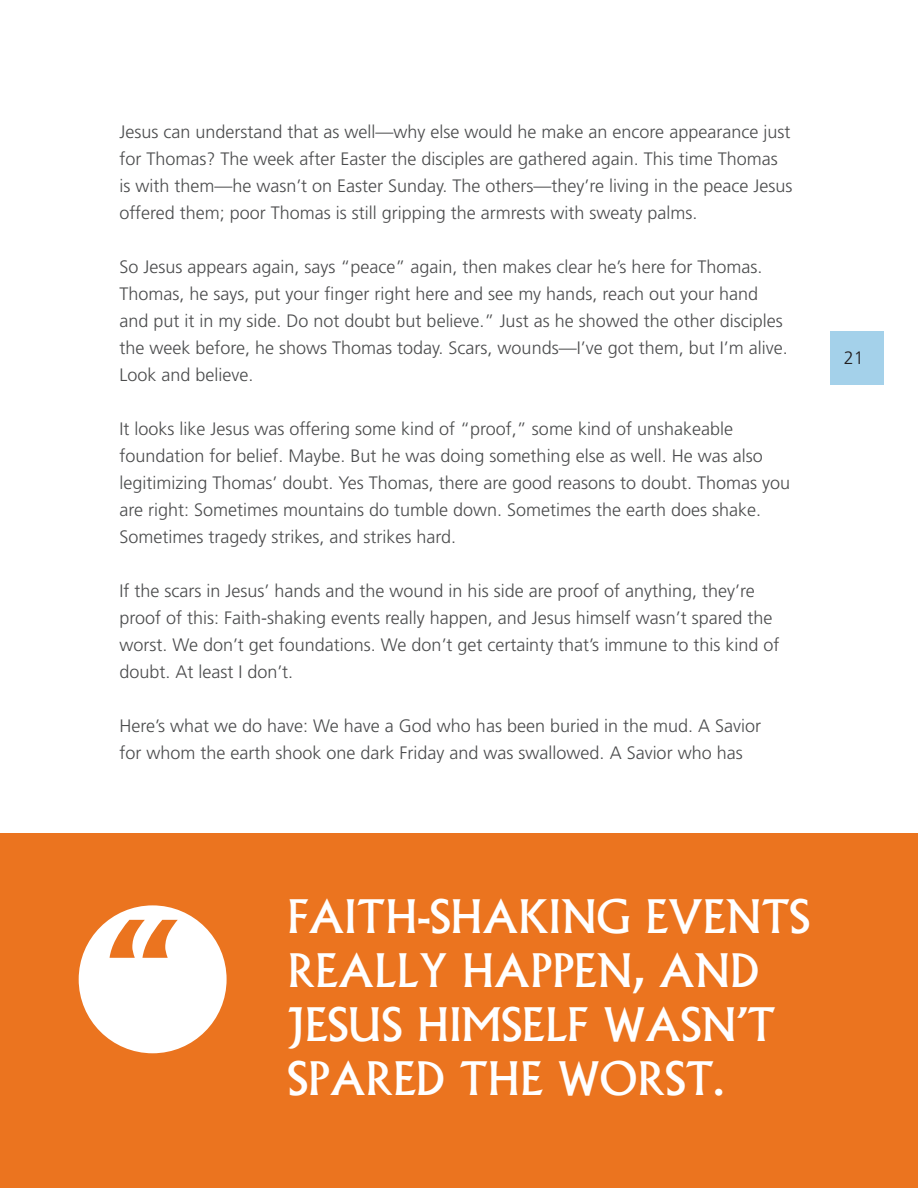
<style>
.page{position:relative;width:918px;height:1188px;background:#fff}
.page>*{position:absolute;margin:0;border:0;box-sizing:border-box;transform-origin:0 0}
.t1{font:162px "Albertus";color:#eb741f}
.t2{font:45px/54px "Albertus";color:#fff}
.t3{font:300 18px/27px "Frutiger LT Std";color:#4b4c4d}
.t4{font:300 18px "Frutiger LT Std";color:#231f20}
</style>
<div class="page">
<div style="left:830px;top:331px;width:54px;height:54px;background:#a4d1ea"></div>
<div style="left:1px;top:833px;width:917px;height:355px;background:#eb741f"></div>
<div style="left:79px;top:905px;width:148px;height:148px;background:#fff;border-radius:50%"></div>
<p class="t3" style="left:120px;top:119px;width:674px">Jesus can understand that as well—why else would he make an encore appearance just for Thomas? The week after Easter the disciples are gathered again. This time Thomas is with them—he wasn’t on Easter Sunday. The others—they’re living in the peace Jesus offered them; poor Thomas is still gripping the armrests with sweaty palms.</p>
<p class="t3" style="left:120px;top:254px;width:670px">So Jesus appears again, says “peace” again, then makes clear he’s here for Thomas.<br>Thomas, he says, put your finger right here and see my hands, reach out your hand and put it in my side. Do not doubt but believe.” Just as he showed the other disciples the week before, he shows Thomas today. Scars, wounds—I’ve got them, but I’m alive.<br>Look and believe.</p>
<p class="t3" style="left:120px;top:416px;width:672px">It looks like Jesus was offering some kind of “proof,” some kind of unshakeable foundation for belief. Maybe. But he was doing something else as well. He was also legitimizing Thomas’ doubt. Yes Thomas, there are good reasons to doubt. Thomas you are right: Sometimes mountains do tumble down. Sometimes the earth does shake.<br>Sometimes tragedy strikes, and strikes hard.</p>
<p class="t3" style="left:120px;top:578px;width:661px">If the scars in Jesus’ hands and the wound in his side are proof of anything, they’re proof of this: Faith-shaking events really happen, and Jesus himself wasn’t spared the worst. We don’t get foundations. We don’t get certainty that’s immune to this kind of doubt. At least I don’t.</p>
<p class="t3" style="left:120px;top:713px;width:643px">Here’s what we do have: We have a God who has been buried in the mud. A Savior for whom the earth shook one dark Friday and was swallowed. A Savior who has</p>
<p class="t4" style="left:844px;top:347px;width:22px">21</p>
<p class="t1" style="left:109px;top:887px;width:74px">“</p>
<p class="t2" style="left:287px;top:890px;width:524px">FAITH-SHAKING EVENTS<br>REALLY HAPPEN, AND<br>JESUS HIMSELF WASN’T<br>SPARED THE WORST.</p>
</div>
